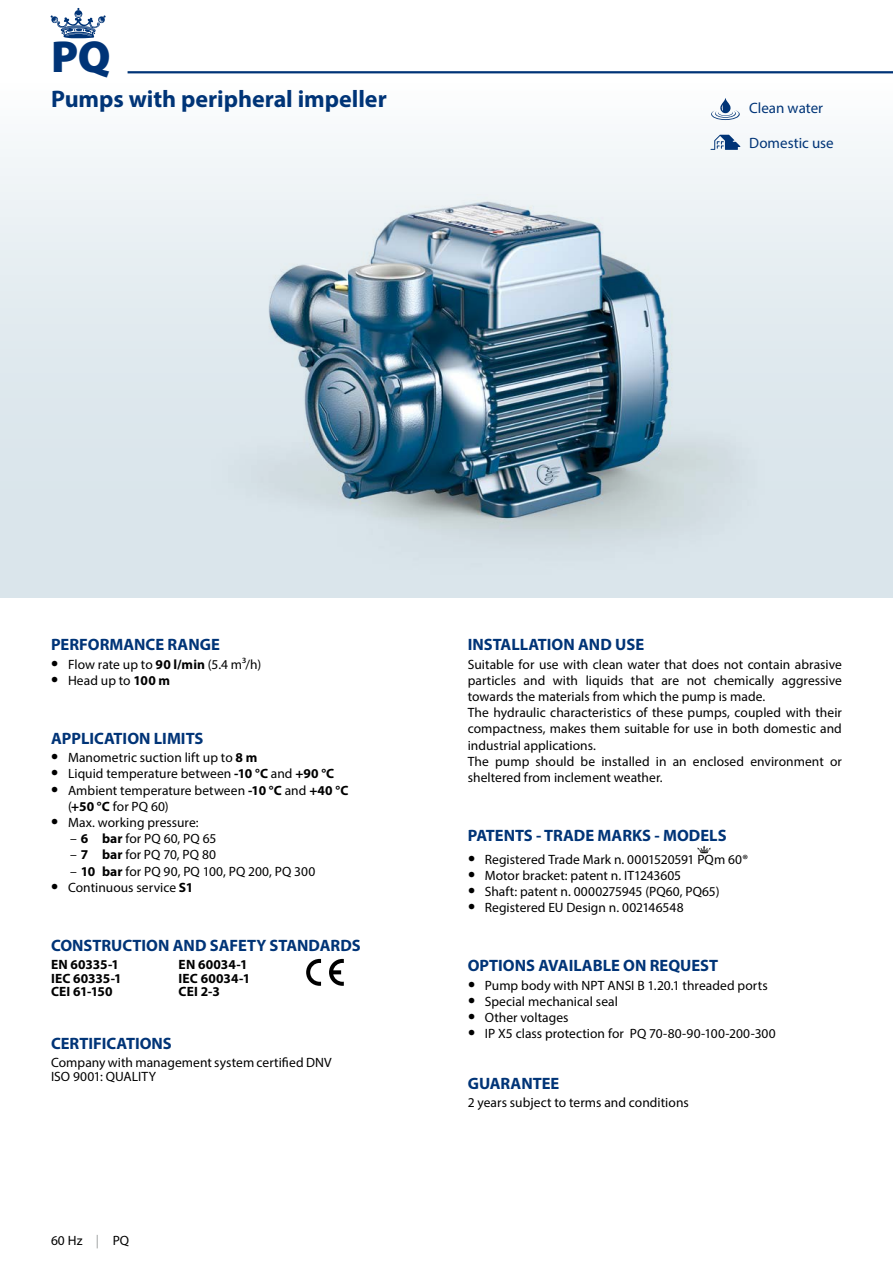
<style>
.page{position:relative;width:893px;height:1263px;background:#fff}
.page>*{position:absolute;margin:0;border:0;box-sizing:border-box;transform-origin:0 0}
.t1{font:900 45px "Myriad Pro";color:#003477}
.t2{font:700 24px "Myriad Pro";letter-spacing:-.005em;color:#003477}
.t3{font:700 16.5px "Myriad Pro";color:#003477}
.t4{font:15px "Myriad Pro";color:#003477}
.t5{font:13.5px/16.2px "Myriad Pro";letter-spacing:.005em;color:#000}
.t6{font:700 13.5px/13.5px "Myriad Pro";letter-spacing:.005em;color:#000}
.s1{font-weight:700;font-size:21px}
.s2{font-weight:700}
.s3{color:#9c9e9f}
</style>
<div class="page">
<div style="left:0;top:72px;width:893px;height:525px;background:linear-gradient(to bottom,#f7fafb,#d2e0e7)"></div>
<hr style="left:128px;top:71px;width:765px;height:2px;background:#003477">
<svg style="left:51px;top:8px;width:55px;height:30px"></svg>
<img style="left:166px;top:194px;width:616px;height:404px">
<img style="left:269px;top:202px;width:399px;height:317px">
<svg style="left:329px;top:959px;width:15px;height:27px"></svg>
<svg style="left:306px;top:959px;width:15px;height:27px"></svg>
<svg style="left:711px;top:98px;width:29px;height:22px"></svg>
<svg style="left:710px;top:135px;width:30px;height:15px"></svg>
<svg style="left:697px;top:846px;width:14px;height:7px"></svg>
<h1 class="t1" style="left:51px;top:27px;width:61px">PQ</h1>
<h2 class="t2" style="left:51px;top:84px;width:337px">Pumps with peripheral impeller</h2>
<p class="t4" style="left:749px;top:99px;width:75px">Clean water</p>
<p class="t4" style="left:749px;top:134px;width:86px">Domestic use</p>
<p class="t3" style="left:51px;top:634px;width:170px">PERFORMANCE RANGE</p>
<p class="t5" style="left:51px;top:656px;width:211px"><span class="s1">•</span> Flow rate up to <span class="s2">90 l/min</span> (5.4 m³/h)</p>
<p class="t5" style="left:51px;top:672px;width:120px"><span class="s1">•</span> Head up to <span class="s2">100 m</span></p>
<p class="t3" style="left:51px;top:727px;width:154px">APPLICATION LIMITS</p>
<p class="t5" style="left:51px;top:749px;width:208px"><span class="s1">•</span> Manometric suction lift up to <span class="s2">8 m</span></p>
<p class="t5" style="left:51px;top:765px;width:285px"><span class="s1">•</span> Liquid temperature between <span class="s2">-10 °C</span> and <span class="s2">+90 °C</span></p>
<p class="t5" style="left:68px;top:782px;width:282px;text-indent:-17px"><span class="s1">•</span> Ambient temperature between <span class="s2">-10 °C</span> and <span class="s2">+40 °C </span>(<span class="s2">+50 °C</span> for PQ 60)</p>
<p class="t5" style="left:51px;top:814px;width:149px"><span class="s1">•</span> Max. working pressure:</p>
<p class="t5" style="left:70px;top:830px;width:148px">– <span class="s2">6 bar</span> for PQ 60, PQ 65</p>
<p class="t5" style="left:70px;top:846px;width:147px">– <span class="s2">7 bar</span> for PQ 70, PQ 80</p>
<p class="t5" style="left:70px;top:863px;width:247px">– <span class="s2">10 bar</span> for PQ 90, PQ 100, PQ 200, PQ 300</p>
<p class="t5" style="left:51px;top:879px;width:143px"><span class="s1">•</span> Continuous service <span class="s2">S1</span></p>
<p class="t3" style="left:51px;top:934px;width:311px">CONSTRUCTION AND SAFETY STANDARDS</p>
<p class="t6" style="left:51px;top:957px;width:72px">EN 60335-1<br>IEC 60335-1<br>CEI 61-150</p>
<p class="t6" style="left:179px;top:957px;width:73px">EN 60034-1<br>IEC 60034-1<br>CEI 2-3</p>
<p class="t3" style="left:51px;top:1033px;width:122px">CERTIFICATIONS</p>
<p class="t5" style="left:51px;top:1056px;width:282px;line-height:13.5px">Company with management system certified DNV<br>ISO 9001: QUALITY</p>
<p class="t5" style="left:51px;top:1232px;width:80px">60 Hz <span class="s3">|</span> PQ</p>
<p class="t3" style="left:468px;top:634px;width:178px">INSTALLATION AND USE</p>
<p class="t5" style="left:468px;top:656px;width:376px">Suitable for use with clean water that does not contain abrasive particles and with liquids that are not chemically aggressive towards the materials from which the pump is made.<br>The hydraulic characteristics of these pumps, coupled with their compactness, makes them suitable for use in both domestic and industrial applications.<br>The pump should be installed in an enclosed environment or sheltered from inclement weather.</p>
<p class="t3" style="left:468px;top:825px;width:260px">PATENTS - TRADE MARKS - MODELS</p>
<p class="t5" style="left:468px;top:851px;width:281px"><span class="s1">•</span> Registered Trade Mark n. 0001520591 PQm 60®</p>
<p class="t5" style="left:468px;top:867px;width:215px"><span class="s1">•</span> Motor bracket: patent n. IT1243605</p>
<p class="t5" style="left:468px;top:883px;width:253px"><span class="s1">•</span> Shaft: patent n. 0000275945 (PQ60, PQ65)</p>
<p class="t5" style="left:468px;top:899px;width:217px"><span class="s1">•</span> Registered EU Design n. 002146548</p>
<p class="t3" style="left:468px;top:955px;width:252px">OPTIONS AVAILABLE ON REQUEST</p>
<p class="t5" style="left:468px;top:977px;width:301px"><span class="s1">•</span> Pump body with NPT ANSI B 1.20.1 threaded ports</p>
<p class="t5" style="left:468px;top:993px;width:151px"><span class="s1">•</span> Special mechanical seal</p>
<p class="t5" style="left:468px;top:1009px;width:102px"><span class="s1">•</span> Other voltages</p>
<p class="t5" style="left:468px;top:1025px;width:309px"><span class="s1">•</span> IP X5 class protection for PQ 70-80-90-100-200-300</p>
<p class="t3" style="left:468px;top:1072px;width:93px">GUARANTEE</p>
<p class="t5" style="left:468px;top:1094px;width:223px">2 years subject to terms and conditions</p>
</div>
